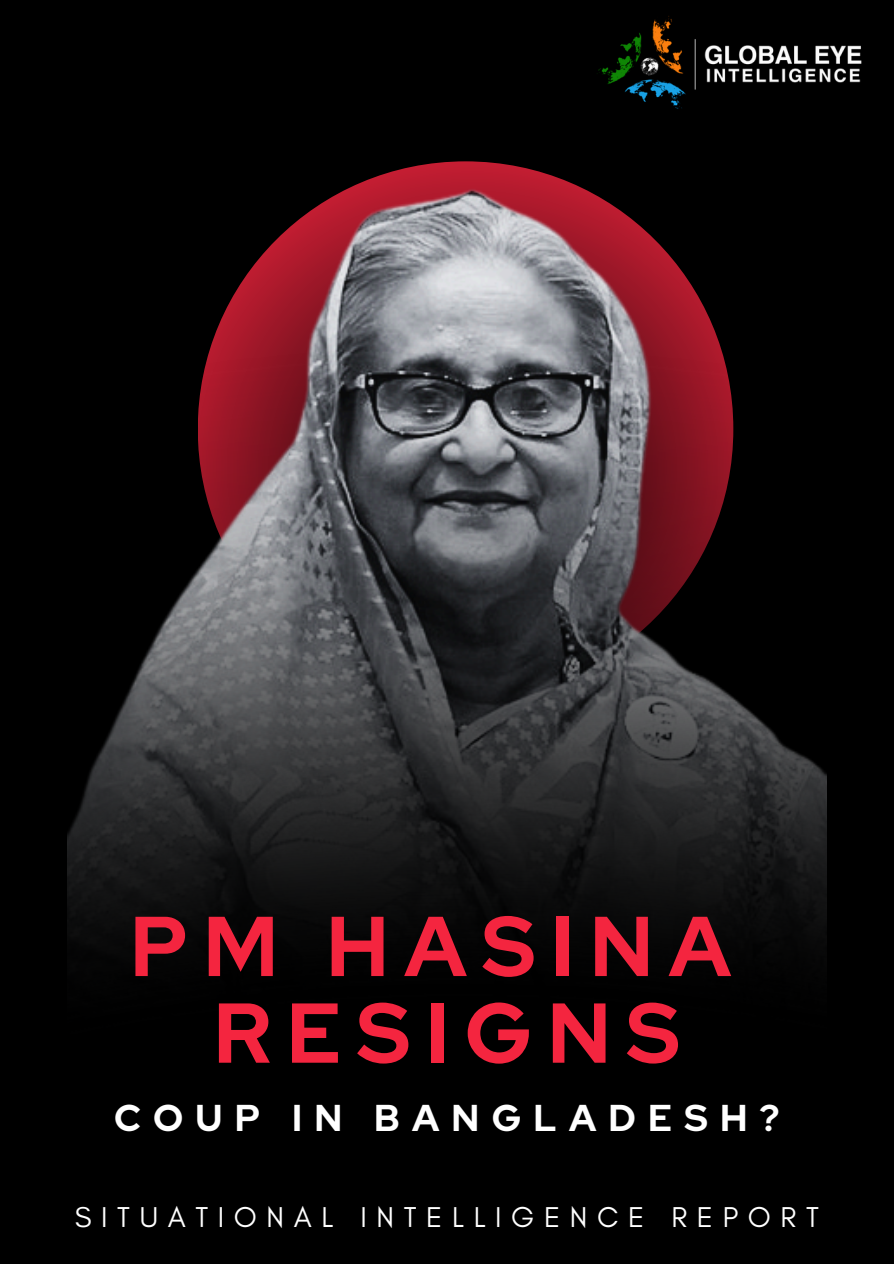
<style>
.page{position:relative;width:894px;height:1264px;background:#fff}
.page>*{position:absolute;margin:0;border:0;box-sizing:border-box;transform-origin:0 0}
.t1{font:700 84.6px/86.7px "Red Hat Display";letter-spacing:.185em;color:#f4253f;text-align:center}
.t2{font:700 37.2px "Red Hat Display";letter-spacing:.33em;color:#fff}
.t3{font:29.25px "Glacial Indifference";letter-spacing:.33em;color:#fff}
</style>
<div class="page">
<div style="left:0;top:0;width:893px;height:1263px;background:#000"></div>
<img style="left:211px;top:161px;width:509px;height:184px">
<img style="left:67px;top:345px;width:760px;height:600px">
<img style="left:597px;top:16px;width:265px;height:93px">
<p class="t1" style="left:130px;top:902px;width:602px">PM HASINA<br>RESIGNS</p>
<h1 class="t2" style="left:114px;top:1092px;width:666px">COUP IN BANGLADESH?</h1>
<h2 class="t3" style="left:75px;top:1199px;width:745px">SITUATIONAL INTELLIGENCE REPORT</h2>
</div>
